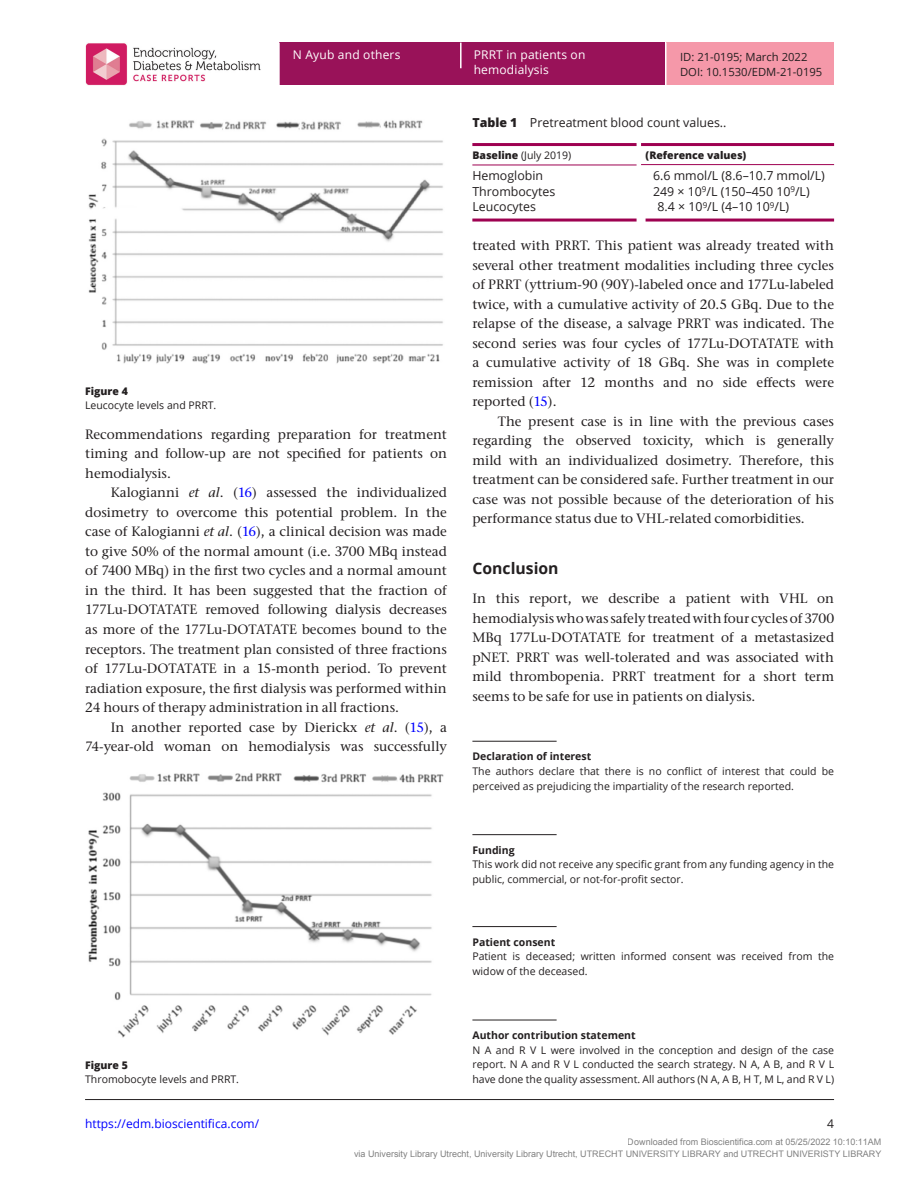
<style>
.page{position:relative;width:919px;height:1187px;background:#fff}
.page>*{position:absolute;margin:0;border:0;box-sizing:border-box;transform-origin:0 0}
.t1{font:700 15.75px "Open Sans";color:#231f20}
.TXI{font:500 13.5px/19.5px "Stone Serif ITC Pro";color:#231f20;text-align:justify}
.TXT{font:500 13.5px/19.5px "Stone Serif ITC Pro";color:#231f20;text-align:justify}
.TB{font:12.3px "Open Sans";color:#231f20}
.TC{font:12.3px "Open Sans";color:#231f20}
.TB_Bot_Rule{font:12.3px "Open Sans";color:#231f20}
.t2{font:12px/14.7px "Open Sans";letter-spacing:.015em;color:#fff}
.t3{font:12px "Open Sans";color:#00f}
.t4{font:12px "Open Sans";color:#231f20}
.t5{font:11.25px "Open Sans";color:#231f20}
.BM_TXT{font:10.5px/14.7px "Open Sans";color:#231f20}
.BM_Head{font:700 10.5px "Open Sans";color:#231f20}
.FC{font:10.5px "Open Sans";color:#231f20}
.TCH{font:10.5px "Open Sans";color:#231f20}
.TB-2{font:800 10.5px "Open Sans";color:#231f20}
.FC-2{font:800 10.5px "Open Sans";color:#231f20}
.t6{font:9px/12px "Arial";color:rgb(0 0 0/.5);text-align:right}
.s1{font-style:italic}
.s2{color:#00f}
.s3{font-weight:800}
</style>
<div class="page">
<div style="left:280px;top:43px;width:385px;height:42px;background:#991259"></div>
<div style="left:666px;top:43px;width:167px;height:42px;background:#f598a9"></div>
<svg style="left:460px;top:43px;width:1px;height:25px"></svg>
<img style="left:85px;top:43px;width:176px;height:42px">
<hr style="left:85px;top:1099px;width:749px;height:1px;background:#231f20">
<hr style="left:472px;top:740px;width:84px;height:1px;background:#231f20">
<hr style="left:472px;top:834px;width:84px;height:1px;background:#231f20">
<hr style="left:472px;top:926px;width:84px;height:1px;background:#231f20">
<hr style="left:472px;top:1019px;width:84px;height:1px;background:#231f20">
<img style="left:88px;top:120px;width:355px;height:244px">
<img style="left:88px;top:773px;width:356px;height:265px">
<hr style="left:641px;top:143px;width:193px;height:3px;background:#9e0151">
<hr style="left:641px;top:164px;width:193px;height:1px;background:#9e0151">
<hr style="left:472px;top:143px;width:164px;height:3px;background:#9e0151">
<hr style="left:472px;top:165px;width:164px;height:1px;background:#9e0151">
<hr style="left:472px;top:218px;width:164px;height:3px;background:#9e0151">
<hr style="left:645px;top:218px;width:189px;height:3px;background:#9e0151">
<p class="t2" style="left:293px;top:47px;width:109px">N Ayub and others</p>
<p class="t2" style="left:473px;top:47px;width:113px">PRRT in patients on hemodialysis</p>
<p class="t5" style="left:680px;top:50px;width:129px">ID: 21-0195; March 2022</p>
<p class="t5" style="left:680px;top:64px;width:144px">DOI: 10.1530/EDM-21-0195</p>
<p class="FC-2" style="left:85px;top:383px;width:44px">Figure 4</p>
<p class="FC" style="left:85px;top:398px;width:133px">Leucocyte levels and PRRT.</p>
<p class="TXI" style="left:85px;top:424px;width:363px">Recommendations regarding preparation for treatment timing and follow-up are not specified for patients on hemodialysis.</p>
<p class="TXI" style="left:85px;top:483px;width:363px;text-indent:26px">Kalogianni <span class="s1">et al</span>. (<span class="s2">16</span>) assessed the individualized dosimetry to overcome this potential problem. In the case of Kalogianni <span class="s1">et al</span>. (<span class="s2">16</span>), a clinical decision was made to give 50% of the normal amount (i.e. 3700 MBq instead of 7400 MBq) in the first two cycles and a normal amount in the third. It has been suggested that the fraction of 177Lu-DOTATATE removed following dialysis decreases as more of the 177Lu-DOTATATE becomes bound to the receptors. The treatment plan consisted of three fractions of 177Lu-DOTATATE in a 15-month period. To prevent radiation exposure, the first dialysis was performed within 24 hours of therapy administration in all fractions.</p>
<p class="TXI" style="left:85px;top:717px;width:363px;text-align:right">In another reported case by Dierickx <span class="s1">et al</span>. (<span class="s2">15</span>), a<br>74-year-old woman on hemodialysis was successfully</p>
<p class="FC-2" style="left:85px;top:1056px;width:44px">Figure 5</p>
<p class="FC" style="left:85px;top:1072px;width:155px">Thromobocyte levels and PRRT.</p>
<p class="TC" style="left:472px;top:114px;width:256px"><span class="s3">Table 1</span> Pretreatment blood count values..</p>
<p class="TCH" style="left:472px;top:147px;width:100px"><span class="s3">Baseline</span> (July 2019)</p>
<p class="TB-2" style="left:645px;top:147px;width:102px">(Reference values)</p>
<p class="TB" style="left:472px;top:167px;width:72px">Hemoglobin</p>
<p class="TB" style="left:653px;top:167px;width:173px">6.6 mmol/L (8.6–10.7 mmol/L)</p>
<p class="TB" style="left:472px;top:183px;width:84px">Thrombocytes</p>
<p class="TB" style="left:653px;top:183px;width:158px">249 × 10<sup>9</sup>/L (150–450 10<sup>9</sup>/L)</p>
<p class="TB_Bot_Rule" style="left:472px;top:198px;width:65px">Leucocytes</p>
<p class="TB_Bot_Rule" style="left:657px;top:198px;width:133px">8.4 × 10<sup>9</sup>/L (4–10 10<sup>9</sup>/L)</p>
<p class="TXI" style="left:472px;top:236px;width:363px">treated with PRRT. This patient was already treated with several other treatment modalities including three cycles of PRRT (yttrium-90 (90Y)-labeled once and 177Lu-labeled twice, with a cumulative activity of 20.5 GBq. Due to the relapse of the disease, a salvage PRRT was indicated. The second series was four cycles of 177Lu-DOTATATE with a cumulative activity of 18 GBq. She was in complete remission after 12 months and no side effects were reported (<span class="s2">15</span>).</p>
<p class="TXI" style="left:472px;top:411px;width:363px;text-indent:26px">The present case is in line with the previous cases regarding the observed toxicity, which is generally mild with an individualized dosimetry. Therefore, this treatment can be considered safe. Further treatment in our case was not possible because of the deterioration of his performance status due to VHL-related comorbidities.</p>
<h1 class="t1" style="left:472px;top:557px;width:88px">Conclusion</h1>
<p class="TXT" style="left:472px;top:589px;width:363px">In this report, we describe a patient with VHL on hemodialysis who was safely treated with four cycles of 3700<br>MBq 177Lu-DOTATATE for treatment of a metastasized pNET. PRRT was well-tolerated and was associated with mild thrombopenia. PRRT treatment for a short term seems to be safe for use in patients on dialysis.</p>
<p class="BM_Head" style="left:472px;top:749px;width:120px">Declaration of interest</p>
<p class="BM_TXT" style="left:472px;top:763px;width:363px">The authors declare that there is no conflict of interest that could be perceived as prejudicing the impartiality of the research reported.</p>
<p class="BM_Head" style="left:472px;top:842px;width:44px">Funding</p>
<p class="BM_TXT" style="left:472px;top:856px;width:363px">This work did not receive any specific grant from any funding agency in the public, commercial, or not-for-profit sector.</p>
<p class="BM_Head" style="left:472px;top:934px;width:84px">Patient consent</p>
<p class="BM_TXT" style="left:472px;top:948px;width:363px">Patient is deceased; written informed consent was received from the widow of the deceased.</p>
<p class="BM_Head" style="left:472px;top:1027px;width:165px">Author contribution statement</p>
<p class="BM_TXT" style="left:472px;top:1042px;width:363px;text-align:justify">N A and R V L were involved in the conception and design of the case report. N A and R V L conducted the search strategy. N A, A B, and R V L have done the quality assessment. All authors (N A, A B, H T, M L, and R V L)</p>
<p class="t3" style="left:85px;top:1115px;width:176px">https://edm.bioscientifica.com/</p>
<p class="t4" style="left:827px;top:1115px;width:8px">4</p>
<p class="t6" style="left:354px;top:1135px;width:529px">Downloaded from Bioscientifica.com at 05/25/2022 10:10:11AM<br>via University Library Utrecht, University Library Utrecht, UTRECHT UNIVERSITY LIBRARY and UTRECHT UNIVERISTY LIBRARY</p>
</div>
